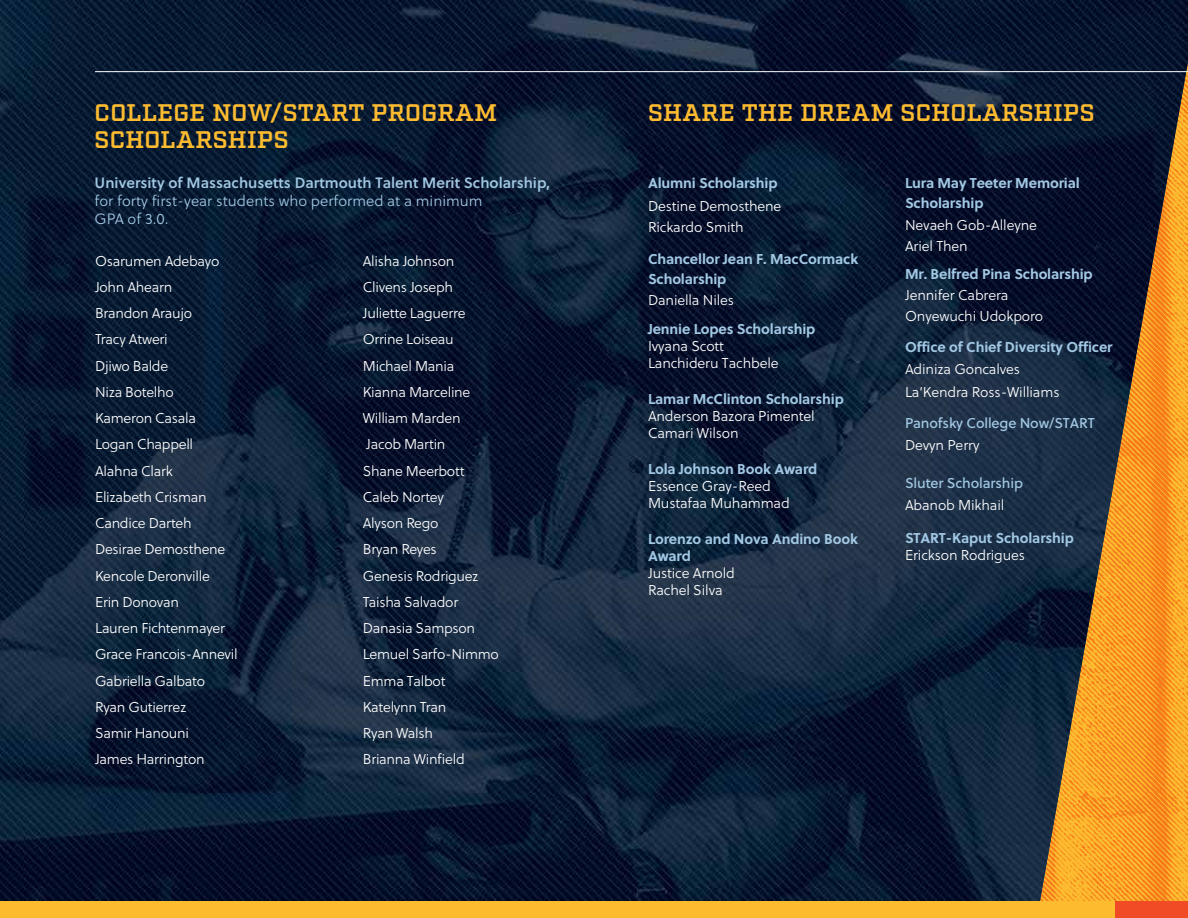
<style>
.page{position:relative;width:1188px;height:918px;background:#fff}
.page>*{position:absolute;margin:0;border:0;box-sizing:border-box;transform-origin:0 0}
.t1{font:600 24px/27px "Factoria";letter-spacing:.02em;color:#fdbb30}
.t2{font:15px "Soleil Sb";color:#a1c7e3}
.t3{font:15px/18px "Soleil Lt";color:#a1c7e3}
.t4{font:14.25px/26.2px "Soleil Lt";letter-spacing:-.02em;color:#fff}
.t5{font:700 14.25px/20.5px "Soleil";letter-spacing:-.01em;color:#a1c7e3}
.t6{font:14.25px "Soleil Bk";letter-spacing:-.01em;color:#a1c7e3}
</style>
<div class="page">
<img style="left:0;top:0;width:1188px;height:902px">
<div style="left:0;top:902px;width:1188px;height:16px;background:#fdbb30"></div>
<div style="left:1116px;top:902px;width:72px;height:16px;background:#f04b24"></div>
<hr style="left:95px;top:71px;width:1093px;height:1px;background:#fff">
<h1 class="t1" style="left:94px;top:100px;width:404px">COLLEGE NOW/START PROGRAM<br>SCHOLARSHIPS</h1>
<p class="t2" style="left:95px;top:172px;width:457px">University of Massachusetts Dartmouth Talent Merit Scholarship,</p>
<p class="t3" style="left:95px;top:192px;width:389px">for forty first-year students who performed at a minimum<br>GPA of 3.0.</p>
<p class="t4" style="left:95px;top:247px;width:144px">Osarumen Adebayo<br>John Ahearn<br>Brandon Araujo<br>Tracy Atweri<br>Djiwo Balde<br>Niza Botelho<br>Kameron Casala<br>Logan Chappell<br>Alahna Clark<br>Elizabeth Crisman<br>Candice Darteh<br>Desirae Demosthene<br>Kencole Deronville<br>Erin Donovan<br>Lauren Fichtenmayer<br>Grace Francois-Annevil<br>Gabriella Galbato<br>Ryan Gutierrez<br>Samir Hanouni<br>James Harrington</p>
<p class="t4" style="left:363px;top:247px;width:138px">Alisha Johnson<br>Clivens Joseph<br>Juliette Laguerre<br>Orrine Loiseau<br>Michael Mania<br>Kianna Marceline<br>William Marden<br>Jacob Martin<br>Shane Meerbott<br>Caleb Nortey<br>Alyson Rego<br>Bryan Reyes<br>Genesis Rodriguez<br>Taisha Salvador<br>Danasia Sampson<br>Lemuel Sarfo-Nimmo<br>Emma Talbot<br>Katelynn Tran<br>Ryan Walsh<br>Brianna Winfield</p>
<h1 class="t1" style="left:648px;top:100px;width:448px">SHARE THE DREAM SCHOLARSHIPS</h1>
<p class="t5" style="left:648px;top:172px;width:131px">Alumni Scholarship</p>
<p class="t4" style="left:648px;top:195px;width:135px;line-height:21px">Destine Demosthene<br>Rickardo Smith</p>
<p class="t5" style="left:648px;top:248px;width:212px">Chancellor Jean F. MacCormack<br>Scholarship</p>
<p class="t4" style="left:648px;top:287px;width:88px">Daniella Niles</p>
<p class="t5" style="left:648px;top:318px;width:169px">Jennie Lopes Scholarship</p>
<p class="t4" style="left:648px;top:337px;width:132px;line-height:17.1px">Ivyana Scott<br>Lanchideru Tachbele</p>
<p class="t5" style="left:648px;top:388px;width:197px">Lamar McClinton Scholarship</p>
<p class="t4" style="left:648px;top:407px;width:168px;line-height:17.1px">Anderson Bazora Pimentel<br>Camari Wilson</p>
<p class="t5" style="left:648px;top:458px;width:171px">Lola Johnson Book Award</p>
<p class="t4" style="left:648px;top:477px;width:143px;line-height:17.1px">Essence Gray-Reed<br>Mustafaa Muhammad</p>
<p class="t5" style="left:648px;top:530px;width:212px;line-height:17.1px">Lorenzo and Nova Andino Book<br>Award</p>
<p class="t4" style="left:648px;top:564px;width:88px;line-height:17.1px">Justice Arnold<br>Rachel Silva</p>
<p class="t5" style="left:905px;top:172px;width:176px">Lura May Teeter Memorial<br>Scholarship</p>
<p class="t4" style="left:905px;top:214px;width:133px;line-height:21px">Nevaeh Gob-Alleyne<br>Ariel Then</p>
<p class="t5" style="left:905px;top:263px;width:189px">Mr. Belfred Pina Scholarship</p>
<p class="t4" style="left:905px;top:284px;width:140px;line-height:21px">Jennifer Cabrera<br>Onyewuchi Udokporo</p>
<p class="t5" style="left:905px;top:336px;width:209px">Office of Chief Diversity Officer</p>
<p class="t4" style="left:905px;top:358px;width:156px;line-height:22.4px">Adiniza Goncalves<br>La’Kendra Ross-Williams</p>
<p class="t6" style="left:905px;top:413px;width:191px">Panofsky College Now/START</p>
<p class="t4" style="left:905px;top:432px;width:76px">Devyn Perry</p>
<p class="t6" style="left:905px;top:472px;width:120px">Sluter Scholarship</p>
<p class="t4" style="left:905px;top:492px;width:101px">Abanob Mikhail</p>
<p class="t5" style="left:905px;top:527px;width:170px">START-Kaput Scholarship</p>
<p class="t4" style="left:905px;top:542px;width:122px">Erickson Rodrigues</p>
</div>
